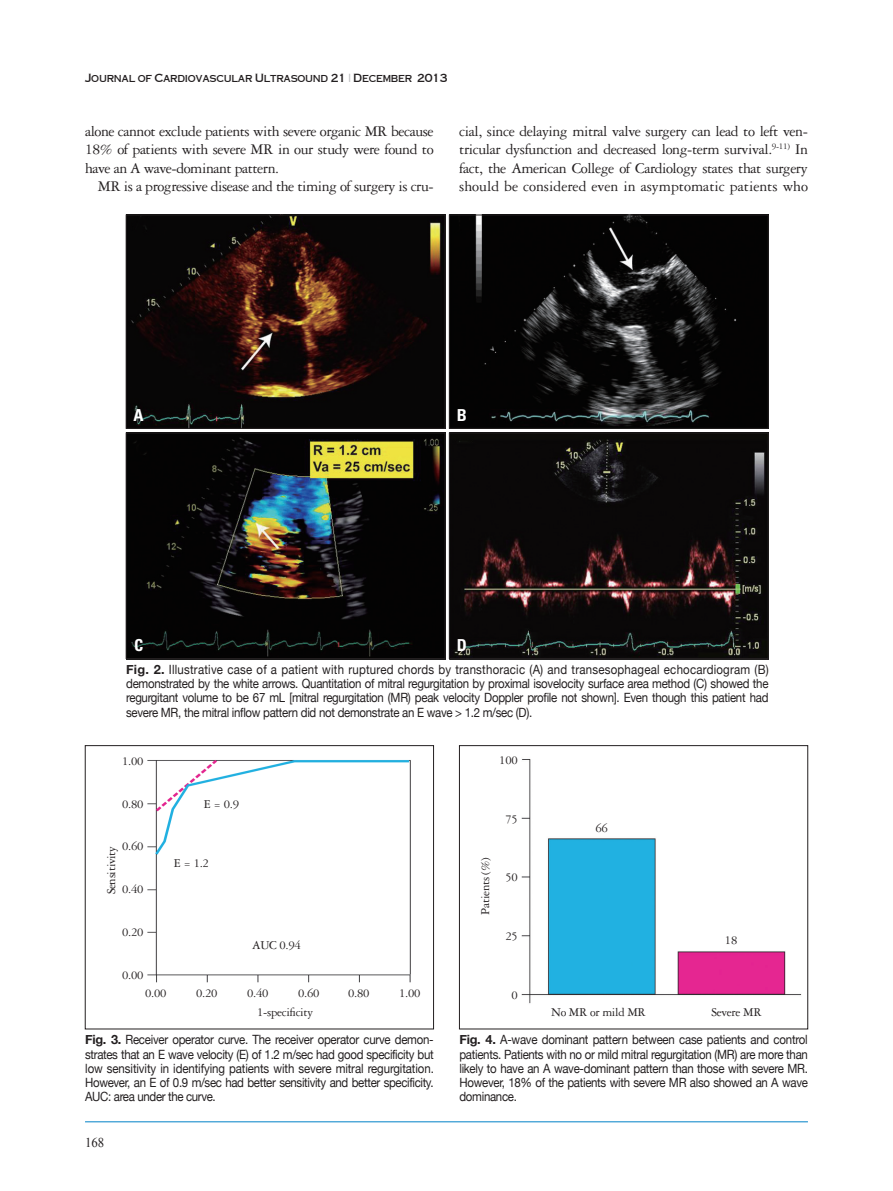
<style>
.page{position:relative;width:893px;height:1191px;background:#fff}
.page>*{position:absolute;margin:0;border:0;box-sizing:border-box;transform-origin:0 0}
.t1{font:700 condensed 16.5px "Univers LT Std";color:#fff}
._01-본문{font:15.75px/18.6px "Garamond 3 LT Std";letter-spacing:-.03em;color:#231f20;text-align:justify}
.t2{font:13.5px "Times New Roman";color:#231f20;scale:.95 1}
._05-캡션{font:12.75px/14.2px "Helvetica Neue";letter-spacing:-.025em;color:#231f20;text-align:justify;scale:.9 1}
.표본문{font:12.75px "Garamond 3 LT Std";letter-spacing:-.025em;color:#231f20}
.t3{font:700 11.25px "Metalcut";letter-spacing:-.025em;color:#231f20}
.s1{color:#bcbdc0}
.s2{font-weight:700}
</style>
<div class="page">
<hr style="left:85px;top:1121px;width:723px;height:1px;background:#0081c7">
<img style="left:147px;top:760px;width:264px;height:223px">
<div style="left:85px;top:745px;width:349px;height:284px;border:1px solid #231f20"></div>
<img style="left:521px;top:759px;width:281px;height:245px">
<div style="left:459px;top:745px;width:349px;height:284px;border:1px solid #231f20"></div>
<img style="left:128px;top:217px;width:315px;height:209px">
<div style="left:126px;top:215px;width:319px;height:213px;border:1px solid #231f20"></div>
<img style="left:126px;top:432px;width:319px;height:227px">
<div style="left:126px;top:433px;width:319px;height:225px;border:1px solid #231f20"></div>
<img style="left:451px;top:217px;width:315px;height:209px">
<div style="left:449px;top:215px;width:319px;height:213px;border:1px solid #231f20"></div>
<img style="left:449px;top:432px;width:319px;height:227px">
<div style="left:449px;top:433px;width:319px;height:225px;border:1px solid #231f20"></div>
<p class="t3" style="left:85px;top:71px;width:364px">Journal of Cardiovascular Ultrasound 21 <span class="s1">|</span> December 2013</p>
<p class="_01-본문" style="left:85px;top:122px;width:350px">alone cannot exclude patients with severe organic MR because 18% of patients with severe MR in our study were found to have an A wave-dominant pattern.</p>
<p class="_01-본문" style="left:98px;top:177px;width:337px">MR is a progressive disease and the timing of surgery is cru-</p>
<p class="_01-본문" style="left:459px;top:122px;width:350px">cial, since delaying mitral valve surgery can lead to left ven&shy;tricular dysfunction and decreased long-term survival.<sup>9-11)</sup> In fact, the American College of Cardiology states that surgery should be considered even in asymptomatic patients who</p>
<p class="t1" style="left:134px;top:405px;width:12px">A</p>
<p class="t1" style="left:457px;top:405px;width:12px">B</p>
<p class="t1" style="left:134px;top:635px;width:11px">C</p>
<p class="t1" style="left:457px;top:635px;width:12px">D</p>
<p class="_05-캡션" style="left:126px;top:662px;width:715px"><span class="s2">Fig. 2.</span> Illustrative case of a patient with ruptured chords by transthoracic (A) and transesophageal echocardiogram (B) demonstrated by the white arrows. Quantitation of mitral regurgitation by proximal isovelocity surface area method (C) showed the regurgitant volume to be 67 mL [mitral regurgitation (MR) peak velocity Doppler profile not shown]. Even though this patient had severe MR, the mitral inflow pattern did not demonstrate an E wave &gt; 1.2 m/sec (D).</p>
<p class="표본문" style="left:122px;top:754px;width:23px">1.00</p>
<p class="표본문" style="left:122px;top:797px;width:23px">0.80</p>
<p class="표본문" style="left:204px;top:797px;width:37px">E = 0.9</p>
<p class="표본문" style="left:122px;top:839px;width:23px">0.60</p>
<p class="표본문" style="left:104px;top:894px;width:50px;rotate:-90deg">Sensitivity</p>
<p class="표본문" style="left:122px;top:882px;width:23px">0.40</p>
<p class="표본문" style="left:122px;top:925px;width:23px">0.20</p>
<p class="표본문" style="left:122px;top:968px;width:23px">0.00</p>
<p class="표본문" style="left:174px;top:855px;width:37px">E = 1.2</p>
<p class="표본문" style="left:252px;top:938px;width:50px">AUC 0.94</p>
<p class="표본문" style="left:145px;top:985px;width:23px">0.00</p>
<p class="표본문" style="left:196px;top:985px;width:23px">0.20</p>
<p class="표본문" style="left:247px;top:985px;width:23px">0.40</p>
<p class="표본문" style="left:298px;top:985px;width:23px">0.60</p>
<p class="표본문" style="left:348px;top:985px;width:23px">0.80</p>
<p class="표본문" style="left:399px;top:985px;width:23px">1.00</p>
<p class="표본문" style="left:257px;top:1005px;width:57px">1-specificity</p>
<p class="표본문" style="left:499px;top:753px;width:20px">100</p>
<p class="표본문" style="left:479px;top:914px;width:59px;rotate:-90deg">Patients (%)</p>
<p class="표본문" style="left:505px;top:812px;width:14px">75</p>
<p class="표본문" style="left:505px;top:870px;width:14px">50</p>
<p class="표본문" style="left:505px;top:929px;width:14px">25</p>
<p class="표본문" style="left:511px;top:988px;width:8px">0</p>
<p class="표본문" style="left:595px;top:821px;width:14px">66</p>
<p class="표본문" style="left:725px;top:933px;width:14px">18</p>
<p class="표본문" style="left:551px;top:1005px;width:97px">No MR or mild MR</p>
<p class="표본문" style="left:712px;top:1005px;width:52px">Severe MR</p>
<p class="_05-캡션" style="left:85px;top:1032px;width:389px"><span class="s2">Fig. 3.</span> Receiver operator curve. The receiver operator curve demon&shy;strates that an E wave velocity (E) of 1.2 m/sec had good specificity but low sensitivity in identifying patients with severe mitral regurgitation.<br>However, an E of 0.9 m/sec had better sensitivity and better specificity.<br>AUC: area under the curve.</p>
<p class="_05-캡션" style="left:459px;top:1032px;width:389px"><span class="s2">Fig. 4.</span> A-wave dominant pattern between case patients and control patients. Patients with no or mild mitral regurgitation (MR) are more than likely to have an A wave-dominant pattern than those with severe MR.<br>However, 18% of the patients with severe MR also showed an A wave dominance.</p>
<p class="t2" style="left:85px;top:1133px;width:22px">168</p>
</div>
